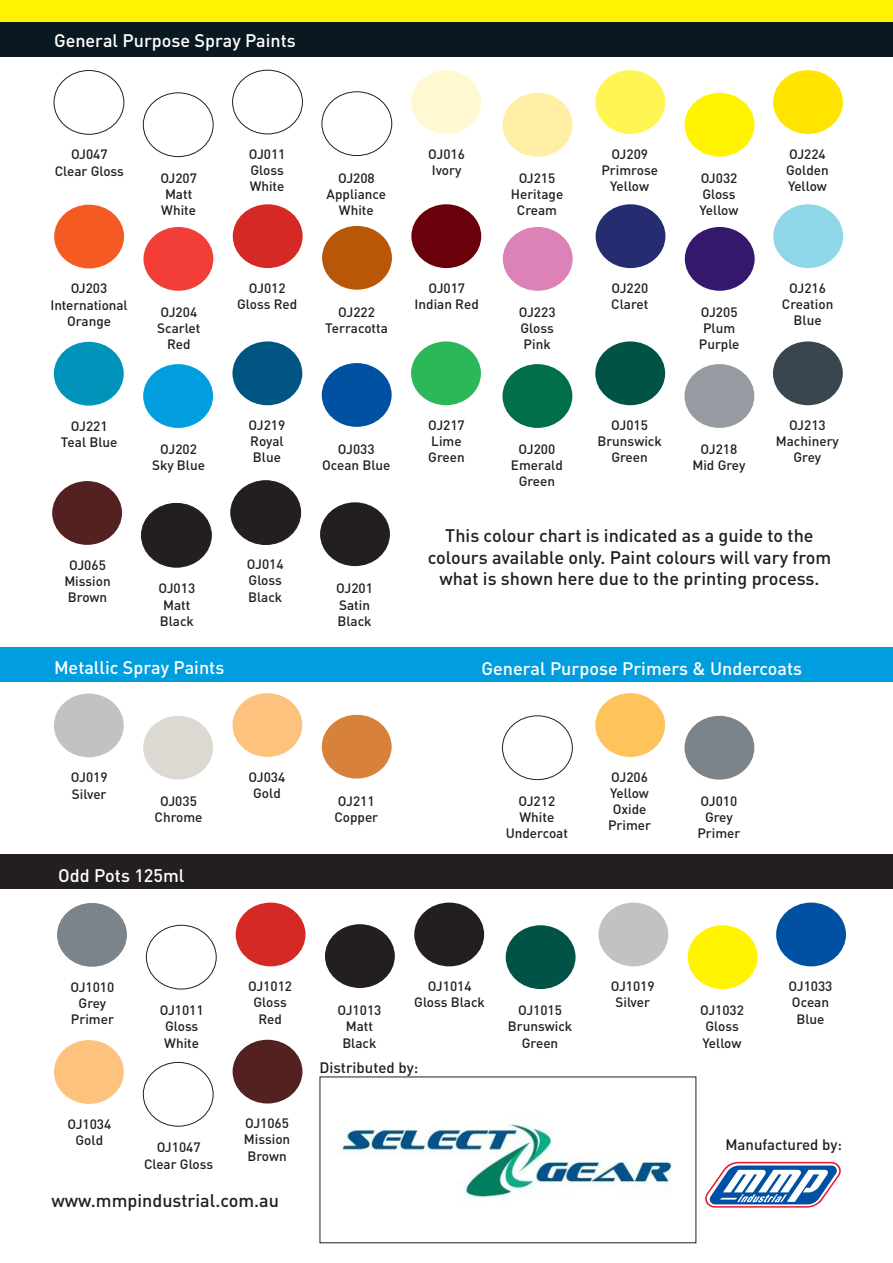
<style>
.page{position:relative;width:893px;height:1263px;background:#fff}
.page>*{position:absolute;margin:0;border:0;box-sizing:border-box;transform-origin:0 0}
.t1{font:500 18px/21.6px "DIN";color:#241f1f;text-align:center}
.t2{font:500 18px "DIN";color:#fff}
.t3{font:500 15px "DIN";color:#241f1f}
.t4{font:500 13.5px/16.2px "DIN";color:#241f1f;text-align:center}
</style>
<div class="page">
<div style="left:0;top:0;width:893px;height:54px;background:#fff300"></div>
<div style="left:0;top:23px;width:893px;height:34px;background:#0a1921"></div>
<div style="left:54px;top:70px;width:70px;height:64px;border:1px solid #241f1f;border-radius:50%"></div>
<div style="left:143px;top:93px;width:70px;height:64px;border:1px solid #241f1f;border-radius:50%"></div>
<div style="left:232px;top:70px;width:71px;height:64px;border:1px solid #241f1f;border-radius:50%"></div>
<div style="left:322px;top:92px;width:70px;height:64px;border:1px solid #241f1f;border-radius:50%"></div>
<div style="left:411px;top:70px;width:70px;height:64px;background:#fff8d1;border-radius:50%"></div>
<div style="left:503px;top:93px;width:69px;height:64px;background:#ffeea4;border-radius:50%"></div>
<div style="left:595px;top:70px;width:70px;height:64px;background:#fff554;border-radius:50%"></div>
<div style="left:685px;top:93px;width:69px;height:64px;background:#fff300;border-radius:50%"></div>
<div style="left:773px;top:70px;width:70px;height:64px;background:#ffe400;border-radius:50%"></div>
<div style="left:54px;top:205px;width:70px;height:63px;background:#f45a21;border-radius:50%"></div>
<div style="left:143px;top:227px;width:70px;height:64px;background:#f23e37;border-radius:50%"></div>
<div style="left:233px;top:204px;width:70px;height:64px;background:#d52926;border-radius:50%"></div>
<div style="left:322px;top:226px;width:70px;height:64px;background:#b95709;border-radius:50%"></div>
<div style="left:411px;top:204px;width:70px;height:64px;background:#6a000a;border-radius:50%"></div>
<div style="left:503px;top:227px;width:70px;height:64px;background:#dc82b6;border-radius:50%"></div>
<div style="left:596px;top:204px;width:69px;height:64px;background:#262c70;border-radius:50%"></div>
<div style="left:685px;top:227px;width:70px;height:64px;background:#36176e;border-radius:50%"></div>
<div style="left:773px;top:204px;width:70px;height:64px;background:#8fd6e9;border-radius:50%"></div>
<div style="left:54px;top:342px;width:70px;height:64px;background:#0094ba;border-radius:50%"></div>
<div style="left:143px;top:364px;width:70px;height:64px;background:#009ede;border-radius:50%"></div>
<div style="left:232px;top:341px;width:70px;height:64px;background:#005582;border-radius:50%"></div>
<div style="left:322px;top:363px;width:70px;height:64px;background:#0051a2;border-radius:50%"></div>
<div style="left:411px;top:341px;width:70px;height:64px;background:#2cb859;border-radius:50%"></div>
<div style="left:502px;top:364px;width:70px;height:64px;background:#006f4a;border-radius:50%"></div>
<div style="left:595px;top:341px;width:70px;height:64px;background:#005346;border-radius:50%"></div>
<div style="left:684px;top:364px;width:70px;height:64px;background:#959ba0;border-radius:50%"></div>
<div style="left:773px;top:341px;width:70px;height:64px;background:#38464f;border-radius:50%"></div>
<div style="left:52px;top:481px;width:70px;height:64px;background:#532120;border-radius:50%"></div>
<div style="left:141px;top:503px;width:70px;height:64px;background:#241f1f;border-radius:50%"></div>
<div style="left:141px;top:503px;width:71px;height:64px;border:1px solid #241f1f;border-radius:50%"></div>
<div style="left:231px;top:481px;width:70px;height:63px;background:#241f1f;border-radius:50%"></div>
<div style="left:231px;top:480px;width:70px;height:65px;border:1px solid #241f1f;border-radius:50%"></div>
<div style="left:320px;top:502px;width:70px;height:64px;background:#241f1f;border-radius:50%"></div>
<div style="left:0;top:647px;width:893px;height:34px;background:#009ede"></div>
<div style="left:54px;top:693px;width:70px;height:64px;background:#c2c2c3;border-radius:50%"></div>
<div style="left:143px;top:716px;width:70px;height:64px;background:#dbd9d2;border-radius:50%"></div>
<div style="left:232px;top:693px;width:70px;height:64px;background:#fdc37e;border-radius:50%"></div>
<div style="left:322px;top:715px;width:70px;height:63px;background:#d8813a;border-radius:50%"></div>
<div style="left:502px;top:716px;width:71px;height:64px;border:1px solid #241f1f;border-radius:50%"></div>
<div style="left:595px;top:693px;width:70px;height:64px;background:#ffc35c;border-radius:50%"></div>
<div style="left:684px;top:716px;width:70px;height:64px;background:#7a848a;border-radius:50%"></div>
<div style="left:0;top:855px;width:893px;height:34px;background:#241f1f"></div>
<div style="left:57px;top:903px;width:70px;height:64px;background:#7a848a;border-radius:50%"></div>
<div style="left:146px;top:925px;width:70px;height:64px;border:1px solid #241f1f;border-radius:50%"></div>
<div style="left:236px;top:902px;width:70px;height:64px;background:#d52926;border-radius:50%"></div>
<div style="left:325px;top:924px;width:70px;height:64px;background:#241f1f;border-radius:50%"></div>
<div style="left:414px;top:902px;width:70px;height:64px;background:#241f1f;border-radius:50%"></div>
<div style="left:506px;top:925px;width:70px;height:64px;background:#005346;border-radius:50%"></div>
<div style="left:598px;top:902px;width:70px;height:64px;background:#c2c2c3;border-radius:50%"></div>
<div style="left:688px;top:925px;width:69px;height:64px;background:#fff300;border-radius:50%"></div>
<div style="left:776px;top:902px;width:70px;height:64px;background:#0051a2;border-radius:50%"></div>
<div style="left:54px;top:1040px;width:70px;height:64px;background:#fdc37e;border-radius:50%"></div>
<div style="left:143px;top:1062px;width:70px;height:64px;border:1px solid #241f1f;border-radius:50%"></div>
<div style="left:233px;top:1040px;width:69px;height:63px;background:#532120;border-radius:50%"></div>
<svg style="left:705px;top:1161px;width:136px;height:47px"></svg>
<img style="left:342px;top:1123px;width:330px;height:75px">
<h1 class="t2" style="left:54px;top:29px;width:243px">General Purpose Spray Paints</h1>
<p class="t4" style="left:55px;top:146px;width:71px">OJ047<br>Clear Gloss</p>
<p class="t4" style="left:249px;top:145px;width:38px;text-align:left">OJ011<br>Gloss<br>White</p>
<p class="t4" style="left:160px;top:169px;width:38px;text-align:left">OJ207<br>Matt<br>White</p>
<p class="t4" style="left:51px;top:280px;width:79px">OJ203<br>International<br>Orange</p>
<p class="t4" style="left:237px;top:279px;width:62px">OJ012<br>Gloss Red</p>
<p class="t4" style="left:157px;top:303px;width:45px">OJ204<br>Scarlet<br>Red</p>
<p class="t4" style="left:327px;top:169px;width:61px">OJ208<br>Appliance<br>White</p>
<p class="t4" style="left:325px;top:303px;width:64px">OJ222<br>Terracotta</p>
<p class="t4" style="left:428px;top:145px;width:38px;text-align:left">OJ016<br>Ivory</p>
<p class="t4" style="left:415px;top:279px;width:66px">OJ017<br>Indian Red</p>
<p class="t4" style="left:511px;top:169px;width:54px">OJ215<br>Heritage<br>Cream</p>
<p class="t4" style="left:519px;top:303px;width:38px;text-align:left">OJ223<br>Gloss<br>Pink</p>
<p class="t4" style="left:601px;top:145px;width:58px">OJ209<br>Primrose<br>Yellow</p>
<p class="t4" style="left:611px;top:279px;width:39px;text-align:left">OJ220<br>Claret</p>
<p class="t4" style="left:700px;top:169px;width:40px;text-align:left">OJ032<br>Gloss<br>Yellow</p>
<p class="t4" style="left:699px;top:303px;width:42px">OJ205<br>Plum<br>Purple</p>
<p class="t4" style="left:786px;top:145px;width:44px;text-align:left">OJ224<br>Golden<br>Yellow</p>
<p class="t4" style="left:782px;top:279px;width:53px">OJ216<br>Creation<br>Blue</p>
<p class="t4" style="left:61px;top:417px;width:58px">OJ221<br>Teal Blue</p>
<p class="t4" style="left:249px;top:417px;width:38px;text-align:justify">OJ219<br>Royal Blue</p>
<p class="t4" style="left:152px;top:441px;width:55px">OJ202<br>Sky Blue</p>
<p class="t4" style="left:64px;top:556px;width:48px">OJ065<br>Mission<br>Brown</p>
<p class="t4" style="left:247px;top:556px;width:38px;text-align:left">OJ014<br>Gloss<br>Black</p>
<p class="t4" style="left:158px;top:580px;width:38px;text-align:left">OJ013<br>Matt<br>Black</p>
<h1 class="t2" style="left:54px;top:656px;width:172px">Metallic Spray Paints</h1>
<p class="t4" style="left:322px;top:441px;width:70px">OJ033<br>Ocean Blue</p>
<p class="t4" style="left:336px;top:580px;width:38px;text-align:left">OJ201<br>Satin<br>Black</p>
<p class="t4" style="left:428px;top:417px;width:38px;text-align:left">OJ217<br>Lime<br>Green</p>
<p class="t4" style="left:511px;top:441px;width:53px">OJ200<br>Emerald<br>Green</p>
<p class="t4" style="left:597px;top:417px;width:66px">OJ015<br>Brunswick<br>Green</p>
<p class="t4" style="left:692px;top:441px;width:54px">OJ218<br>Mid Grey</p>
<p class="t4" style="left:776px;top:417px;width:65px">OJ213<br>Machinery<br>Grey</p>
<h1 class="t1" style="left:428px;top:524px;width:405px">This colour chart is indicated as a guide to the colours available only. Paint colours will vary from what is shown here due to the printing process.</h1>
<h1 class="t2" style="left:481px;top:657px;width:322px">General Purpose Primers &amp; Undercoats</h1>
<p class="t4" style="left:71px;top:769px;width:38px;text-align:left">OJ019<br>Silver</p>
<p class="t4" style="left:249px;top:768px;width:38px">OJ034<br>Gold</p>
<p class="t4" style="left:155px;top:792px;width:49px">OJ035<br>Chrome</p>
<p class="t4" style="left:506px;top:792px;width:64px">OJ212<br>White<br>Undercoat</p>
<p class="t4" style="left:334px;top:792px;width:45px;text-align:left">OJ211<br>Copper</p>
<h1 class="t2" style="left:58px;top:864px;width:128px">Odd Pots 125ml</h1>
<p class="t4" style="left:608px;top:768px;width:45px">OJ206<br>Yellow<br>Oxide<br>Primer</p>
<p class="t4" style="left:70px;top:978px;width:45px">OJ1010<br>Grey<br>Primer</p>
<p class="t4" style="left:248px;top:978px;width:45px">OJ1012<br>Gloss<br>Red</p>
<p class="t4" style="left:160px;top:1002px;width:45px">OJ1011<br>Gloss<br>White</p>
<p class="t4" style="left:337px;top:1002px;width:45px">OJ1013<br>Matt<br>Black</p>
<p class="t4" style="left:414px;top:978px;width:72px">OJ1014<br>Gloss Black</p>
<p class="t3" style="left:320px;top:1058px;width:100px">Distributed by:</p>
<p class="t4" style="left:508px;top:1002px;width:66px">OJ1015<br>Brunswick<br>Green</p>
<p class="t4" style="left:611px;top:978px;width:45px">OJ1019<br>Silver</p>
<p class="t4" style="left:697px;top:792px;width:45px">OJ010<br>Grey<br>Primer</p>
<p class="t4" style="left:700px;top:1002px;width:45px;text-align:left">OJ1032<br>Gloss<br>Yellow</p>
<p class="t4" style="left:789px;top:978px;width:45px">OJ1033<br>Ocean<br>Blue</p>
<p class="t4" style="left:67px;top:1115px;width:45px">OJ1034<br>Gold</p>
<p class="t4" style="left:244px;top:1115px;width:48px;text-align:justify">OJ1065<br>Mission Brown</p>
<p class="t4" style="left:144px;top:1139px;width:71px">OJ1047<br>Clear Gloss</p>
<p class="t3" style="left:725px;top:1135px;width:118px">Manufactured by:</p>
<h1 class="t1" style="left:52px;top:1189px;width:229px">www.mmpindustrial.com.au</h1>
</div>
